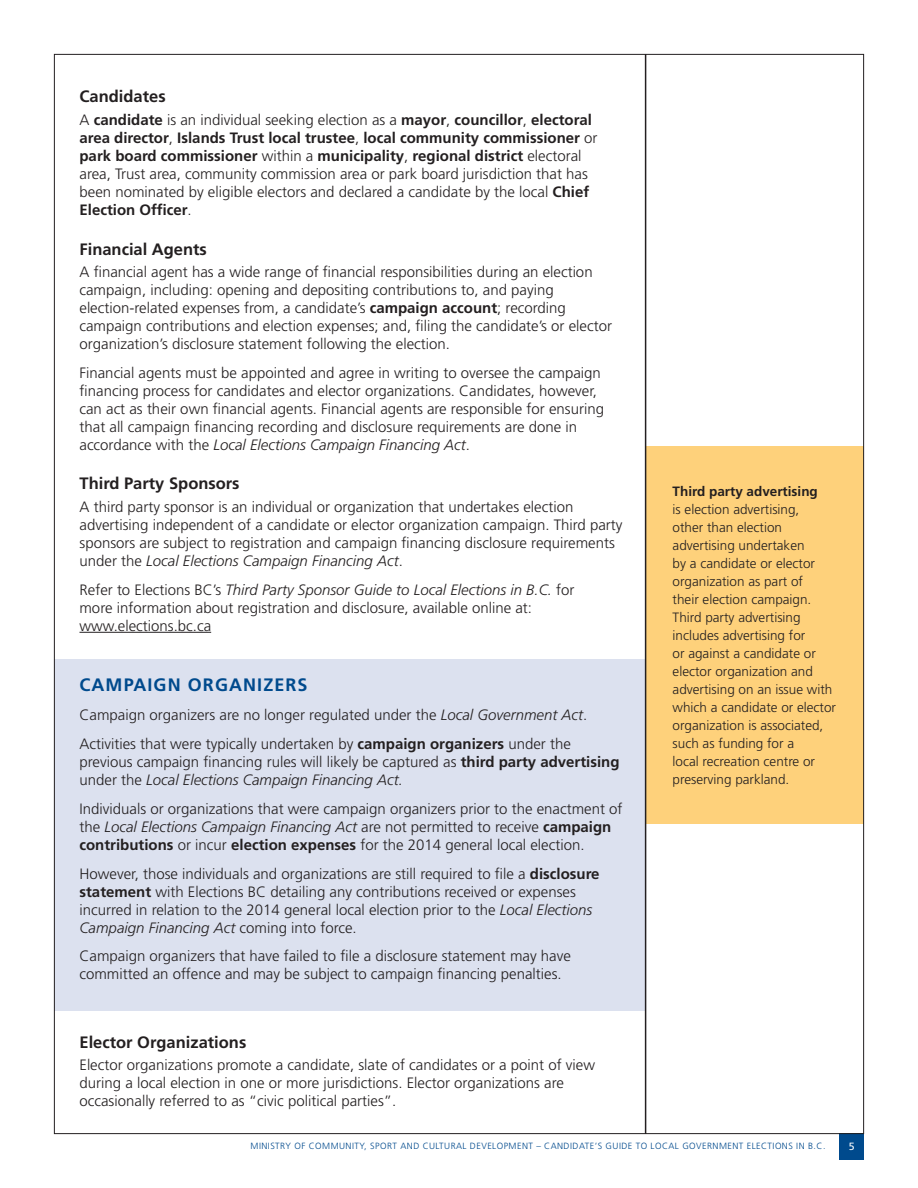
<style>
.page{position:relative;width:918px;height:1188px;background:#fff}
.page>*{position:absolute;margin:0;border:0;box-sizing:border-box;transform-origin:0 0}
.Box_Head_1{font:700 18px "Frutiger LT Std";letter-spacing:.06em;color:#004a8d}
.Head_B_New{font:700 16.5px "Frutiger LT Std";color:#231f20}
.No_Spacing{font:300 15px/18px "Frutiger LT Std";color:#231f20}
.Sidebar_Right{font:300 15px/18px "Frutiger LT Std";color:#231f20}
.Sidebar_Right-2{font:300 13.5px/18px "Frutiger LT Std";color:#231f20}
.t1{font:10.5px "Frutiger LT Std";color:#fff}
.t2{font:300 9px "Frutiger LT Std";letter-spacing:.05em;color:#004a8d}
.s1{font-weight:700}
.s2{font-style:italic}
</style>
<div class="page">
<div style="left:839px;top:1133px;width:25px;height:27px;background:#004a8d"></div>
<div style="left:54px;top:659px;width:591px;height:351px;background:#dce1ef"></div>
<hr style="left:80px;top:632px;width:131px;height:1px;background:#231f20">
<div style="left:646px;top:446px;width:218px;height:378px;background:#fed17b"></div>
<hr style="left:645px;top:54px;width:1px;height:1080px;background:#231f20">
<p class="Head_B_New" style="left:80px;top:87px;width:88px">Candidates</p>
<p class="No_Spacing" style="left:80px;top:111px;width:520px">A <span class="s1">candidate</span> is an individual seeking election as a <span class="s1">mayor</span>, <span class="s1">councillor</span>, <span class="s1">electoral area director</span>, <span class="s1">Islands Trust local trustee</span>, <span class="s1">local community commissioner</span> or <span class="s1">park board commissioner</span> within a <span class="s1">municipality</span>, <span class="s1">regional district</span> electoral area, Trust area, community commission area or park board jurisdiction that has been nominated by eligible electors and declared a candidate by the local <span class="s1">Chief Election Officer</span>.</p>
<p class="Head_B_New" style="left:80px;top:239px;width:129px">Financial Agents</p>
<p class="No_Spacing" style="left:80px;top:263px;width:534px">A financial agent has a wide range of financial responsibilities during an election campaign, including: opening and depositing contributions to, and paying election-related expenses from, a candidate’s <span class="s1">campaign account</span>; recording campaign contributions and election expenses; and, filing the candidate’s or elector organization’s disclosure statement following the election.</p>
<p class="No_Spacing" style="left:80px;top:364px;width:526px">Financial agents must be appointed and agree in writing to oversee the campaign financing process for candidates and elector organizations. Candidates, however, can act as their own financial agents. Financial agents are responsible for ensuring that all campaign financing recording and disclosure requirements are done in accordance with the <span class="s2">Local Elections Campaign Financing Act</span>.</p>
<p class="Head_B_New" style="left:80px;top:474px;width:162px">Third Party Sponsors</p>
<p class="No_Spacing" style="left:80px;top:498px;width:545px">A third party sponsor is an individual or organization that undertakes election advertising independent of a candidate or elector organization campaign. Third party sponsors are subject to registration and campaign financing disclosure requirements under the <span class="s2">Local Elections Campaign Financing Act</span>.</p>
<p class="No_Spacing" style="left:80px;top:581px;width:497px">Refer to Elections BC’s <span class="s2">Third Party Sponsor Guide to Local Elections in B.C.</span> for more information about registration and disclosure, available online at: www.elections.bc.ca</p>
<p class="Box_Head_1" style="left:80px;top:675px;width:230px">CAMPAIGN ORGANIZERS</p>
<p class="Sidebar_Right" style="left:80px;top:706px;width:509px">Campaign organizers are no longer regulated under the <span class="s2">Local Government Act</span>.</p>
<p class="Sidebar_Right" style="left:80px;top:735px;width:542px">Activities that were typically undertaken by <span class="s1">campaign organizers</span> under the previous campaign financing rules will likely be captured as <span class="s1">third party advertising </span>under the <span class="s2">Local Elections Campaign Financing Act.</span></p>
<p class="Sidebar_Right" style="left:80px;top:800px;width:545px">Individuals or organizations that were campaign organizers prior to the enactment of the <span class="s2">Local Elections Campaign Financing Act</span> are not permitted to receive <span class="s1">campaign contributions</span> or incur <span class="s1">election expenses</span> for the 2014 general local election.</p>
<p class="Sidebar_Right" style="left:80px;top:865px;width:522px">However, those individuals and organizations are still required to file a <span class="s1">disclosure statement</span> with Elections BC detailing any contributions received or expenses incurred in relation to the 2014 general local election prior to the <span class="s2">Local Elections Campaign Financing Act</span> coming into force.</p>
<p class="Sidebar_Right" style="left:80px;top:947px;width:493px">Campaign organizers that have failed to file a disclosure statement may have committed an offence and may be subject to campaign financing penalties.</p>
<p class="Head_B_New" style="left:80px;top:1032px;width:168px">Elector Organizations</p>
<p class="No_Spacing" style="left:80px;top:1056px;width:517px">Elector organizations promote a candidate, slate of candidates or a point of view during a local election in one or more jurisdictions. Elector organizations are occasionally referred to as “civic political parties”.</p>
<p class="Sidebar_Right-2" style="left:673px;top:482px;width:165px"><span class="s1">Third party advertising<br></span>is election advertising,<br>other than election advertising undertaken<br>by a candidate or elector organization as part of<br>their election campaign.<br>Third party advertising includes advertising for<br>or against a candidate or elector organization and advertising on an issue with which a candidate or elector organization is associated, such as funding for a<br>local recreation centre or preserving parkland.</p>
<p class="t2" style="left:251px;top:1141px;width:576px">MINISTRY OF COMMUNITY, SPORT AND CULTURAL DEVELOPMENT – CANDIDATE’S GUIDE TO LOCAL GOVERNMENT ELECTIONS IN B.C.</p>
<p class="t1" style="left:849px;top:1140px;width:7px">5</p>
</div>
